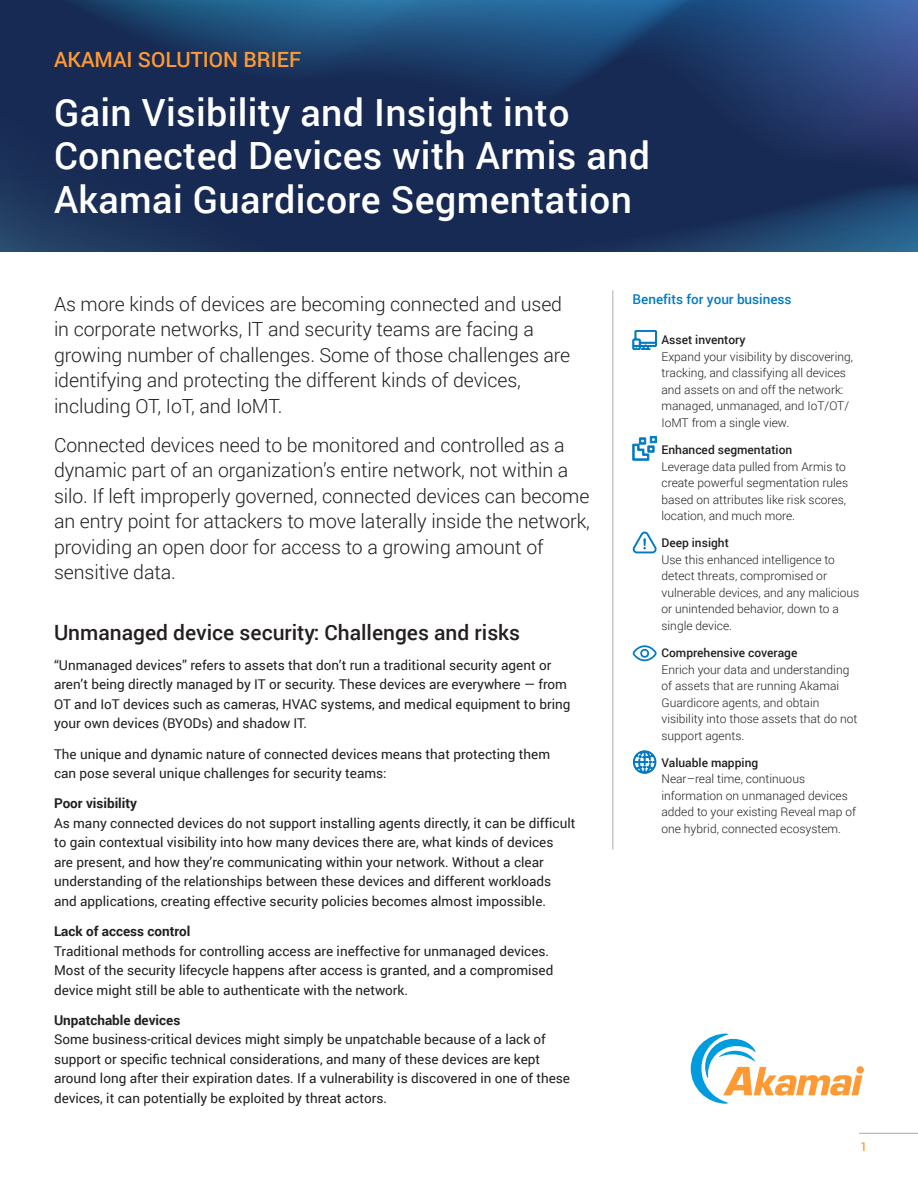
<style>
.page{position:relative;width:918px;height:1188px;background:#fff}
.page>*{position:absolute;margin:0;border:0;box-sizing:border-box;transform-origin:0 0}
.H1_Title{font:500 37.5px/43.5px "Roboto";letter-spacing:.01em;color:#fff}
.H2_Title{font:500 21px "Roboto";color:#231f20}
.Preheader{font:500 21px "Roboto";color:#f93}
.Opening_Paragraph{font:300 19.5px/25.5px "Roboto";letter-spacing:-.005em;color:#231f20}
.Body{font:13.5px/19.5px "Roboto Regular 2";color:#231f20}
.Sidebar_-_Benefits_Title_Blue{font:500 13.5px "Roboto";color:#017ac6}
.Sidebar_-_Benefits_Body{font:300 12px/16.5px "Roboto";color:#231f20}
.t1{font:500 12px "Roboto";color:#f93}
.s1{font-family:"Roboto";font-weight:700}
.s2{font-family:"Roboto"}
.s3{font-weight:500}
</style>
<div class="page">
<hr style="left:612px;top:290px;width:2px;height:559px;background:#c7c8ca">
<svg style="left:633px;top:330px;width:24px;height:20px"></svg>
<svg style="left:633px;top:436px;width:24px;height:24px"></svg>
<svg style="left:633px;top:532px;width:24px;height:21px"></svg>
<svg style="left:633px;top:645px;width:24px;height:16px"></svg>
<svg style="left:633px;top:750px;width:23px;height:24px"></svg>
<hr style="left:859px;top:1133px;width:59px;height:1px;background:#a8a8aa">
<svg style="left:0;top:0;width:918px;height:52px;background:#214d7d"></svg>
<svg style="left:0;top:52px;width:918px;height:199px;background:#192f59"></svg>
<svg style="left:691px;top:1034px;width:171px;height:70px"></svg>
<p class="Preheader" style="left:54px;top:44px;width:249px">AKAMAI SOLUTION BRIEF</p>
<p class="H1_Title" style="left:54px;top:89px;width:597px">Gain Visibility and Insight into<br>Connected Devices with Armis and<br>Akamai Guardicore Segmentation</p>
<p class="Opening_Paragraph" style="left:54px;top:290px;width:518px">As more kinds of devices are becoming connected and used in corporate networks, IT and security teams are facing a growing number of challenges. Some of those challenges are identifying and protecting the different kinds of devices, including OT, IoT, and IoMT.</p>
<p class="Opening_Paragraph" style="left:54px;top:431px;width:537px">Connected devices need to be monitored and controlled as a dynamic part of an organization’s entire network, not within a silo. If left improperly governed, connected devices can become an entry point for attackers to move laterally inside the network, providing an open door for access to a growing amount of sensitive data.</p>
<p class="H2_Title" style="left:54px;top:617px;width:468px">Unmanaged device security: Challenges and risks</p>
<p class="Body" style="left:54px;top:655px;width:518px">“Unmanaged devices” refers to assets that don’t run a traditional security agent or aren’t being directly managed by IT or security. These devices are everywhere — from OT and IoT devices such as cameras, HVAC systems, and medical equipment to bring your own devices (BYODs) and shadow IT.</p>
<p class="Body" style="left:54px;top:744px;width:498px">The unique and dynamic nature of connected devices means that protecting them can pose several unique challenges for security teams:</p>
<p class="Body" style="left:54px;top:793px;width:523px"><span class="s1">Poor visibility<br></span>As many connected devices do not support installing agents directly, it can be difficult to gain contextual visibility into how many devices there are, what kinds of devices are present, and how they’re communicating within your network. Without a clear understanding of the relationships between these devices and different workloads and applications, creating effective security policies becomes almost impossible.</p>
<p class="Body" style="left:54px;top:921px;width:501px"><span class="s1">Lack of access control<br></span>Traditional methods for controlling access are ineffective for unmanaged devices.<br>Most of the security lifecycle happens after access is granted, and a compromised device might still be able to authenticate with the network.</p>
<p class="Body" style="left:54px;top:1010px;width:518px"><span class="s1">Unpatchable devices<br></span>Some business-critical devices might simply be unpatchable because of a lack of <span class="s2">support or specific technical considerations, and many of these devices are kept </span>around long after their expiration dates. If a vulnerability is discovered in one of these devices, it can potentially be exploited by threat actors.</p>
<p class="Sidebar_-_Benefits_Title_Blue" style="left:633px;top:290px;width:160px">Benefits for your business</p>
<p class="Sidebar_-_Benefits_Body" style="left:662px;top:331px;width:193px"><span class="s3">Asset inventory<br></span>Expand your visibility by discovering, tracking, and classifying all devices and assets on and off the network: managed, unmanaged, and IoT/OT/<br>IoMT from a single view.</p>
<p class="Sidebar_-_Benefits_Body" style="left:662px;top:441px;width:188px"><span class="s3">Enhanced segmentation<br></span>Leverage data pulled from Armis to create powerful segmentation rules based on attributes like risk scores, location, and much more.</p>
<p class="Sidebar_-_Benefits_Body" style="left:662px;top:534px;width:199px"><span class="s3">Deep insight<br></span>Use this enhanced intelligence to detect threats, compromised or vulnerable devices, and any malicious or unintended behavior, down to a single device.</p>
<p class="Sidebar_-_Benefits_Body" style="left:662px;top:644px;width:198px"><span class="s3">Comprehensive coverage<br></span>Enrich your data and understanding of assets that are running Akamai<br>Guardicore agents, and obtain visibility into those assets that do not support agents.</p>
<p class="Sidebar_-_Benefits_Body" style="left:662px;top:754px;width:196px"><span class="s3">Valuable mapping<br></span>Near–real time, continuous information on unmanaged devices added to your existing Reveal map of one hybrid, connected ecosystem.</p>
<p class="t1" style="left:860px;top:1138px;width:8px">1</p>
</div>
